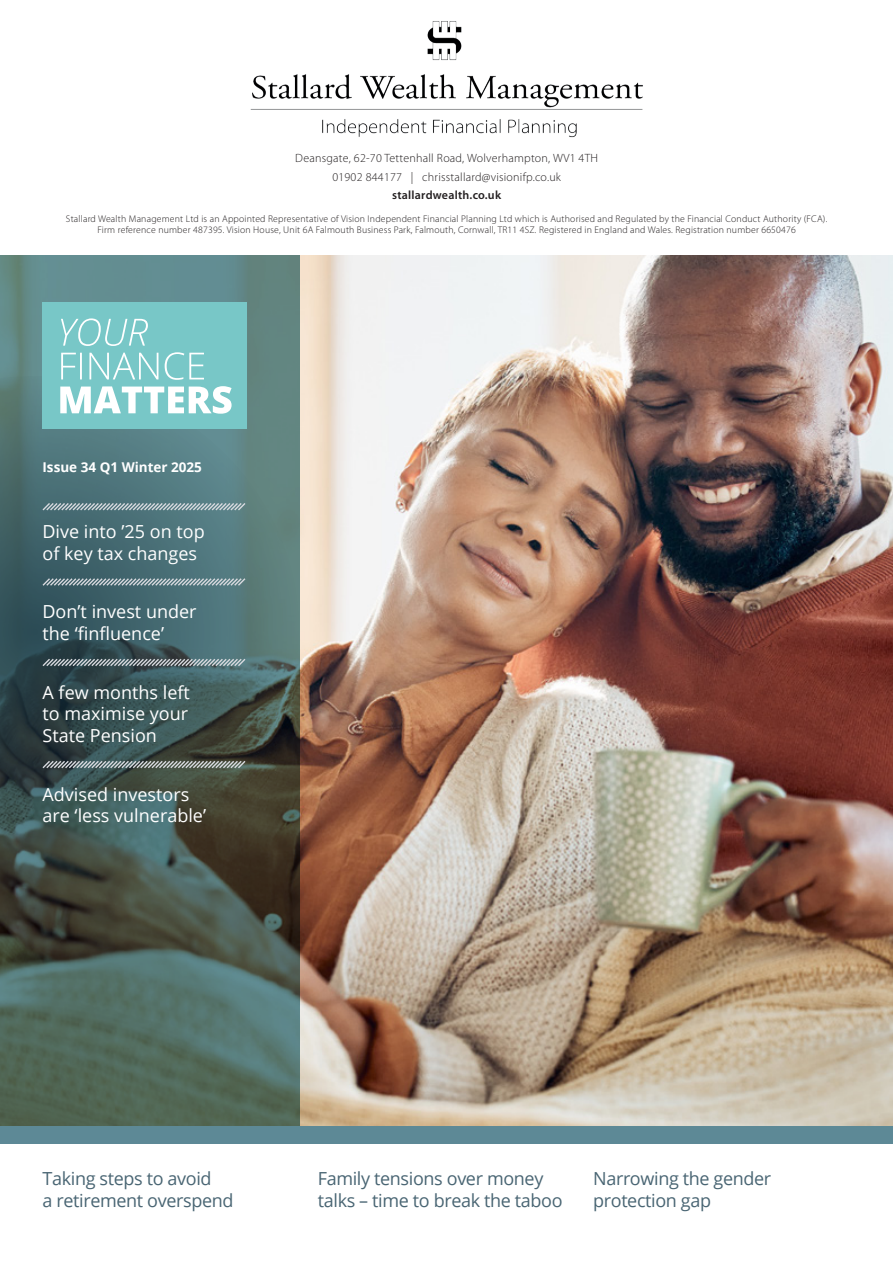
<style>
.page{position:relative;width:893px;height:1263px;background:#fff}
.page>*{position:absolute;margin:0;border:0;box-sizing:border-box;transform-origin:0 0}
.t1{font:18px/21.6px "Open Sans";color:#fff}
.t2{font:18px/21.6px "Open Sans";letter-spacing:-.02em;color:#496573}
.t3{font:700 13.5px "Open Sans";color:#fff}
.t4{font:300 12px/18.6px "Myriad Pro";letter-spacing:.02em;color:#231f20;text-align:center}
.t5{font:600 12px "Myriad Pro";letter-spacing:.02em;color:#231f20}
.t6{font:300 9.75px/11.7px "Myriad Pro";letter-spacing:.02em;color:#231f20;text-align:center}
</style>
<div class="page">
<img style="left:300px;top:255px;width:593px;height:872px">
<svg style="left:0;top:255px;width:300px;height:872px;background:#4b6460"></svg>
<svg style="left:41px;top:501px;width:206px;height:11px;background:#779399"></svg>
<svg style="left:41px;top:577px;width:206px;height:10px;background:#758e94"></svg>
<svg style="left:41px;top:657px;width:206px;height:11px;background:#67777c"></svg>
<svg style="left:41px;top:759px;width:206px;height:11px;background:#6a7572"></svg>
<div style="left:43px;top:302px;width:204px;height:127px;background:#78c7c7"></div>
<svg style="left:60px;top:386px;width:172px;height:28px"></svg>
<svg style="left:61px;top:352px;width:143px;height:28px"></svg>
<svg style="left:61px;top:318px;width:87px;height:28px"></svg>
<div style="left:0;top:1127px;width:893px;height:17px;background:#5d8996"></div>
<img style="left:250px;top:21px;width:393px;height:117px">
<p class="t4" style="left:295px;top:149px;width:304px">Deansgate, 62-70 Tettenhall Road, Wolverhampton, WV1 4TH<br>01902 844177 | chrisstallard@visionifp.co.uk</p>
<p class="t5" style="left:392px;top:188px;width:110px">stallardwealth.co.uk</p>
<p class="t6" style="left:66px;top:213px;width:763px">Stallard Wealth Management Ltd is an Appointed Representative of Vision Independent Financial Planning Ltd which is Authorised and Regulated by the Financial Conduct Authority (FCA).<br>Firm reference number 487395. Vision House, Unit 6A Falmouth Business Park, Falmouth, Cornwall, TR11 4SZ. Registered in England and Wales. Registration number 6650476</p>
<h2 class="t3" style="left:43px;top:458px;width:161px">Issue 34 Q1 Winter 2025</h2>
<h1 class="t1" style="left:43px;top:520px;width:164px">Dive into ’25 on top of key tax changes</h1>
<h1 class="t1" style="left:43px;top:600px;width:156px">Don’t invest under the ‘finfluence’</h1>
<h1 class="t1" style="left:43px;top:681px;width:149px;text-align:justify">A few months left to maximise your State Pension</h1>
<h1 class="t1" style="left:43px;top:783px;width:165px">Advised investors are ‘less vulnerable’</h1>
<h1 class="t2" style="left:43px;top:1167px;width:192px">Taking steps to avoid<br>a retirement overspend</h1>
<h1 class="t2" style="left:318px;top:1167px;width:246px">Family tensions over money talks – time to break the taboo</h1>
<h1 class="t2" style="left:593px;top:1167px;width:180px">Narrowing the gender protection gap</h1>
</div>
